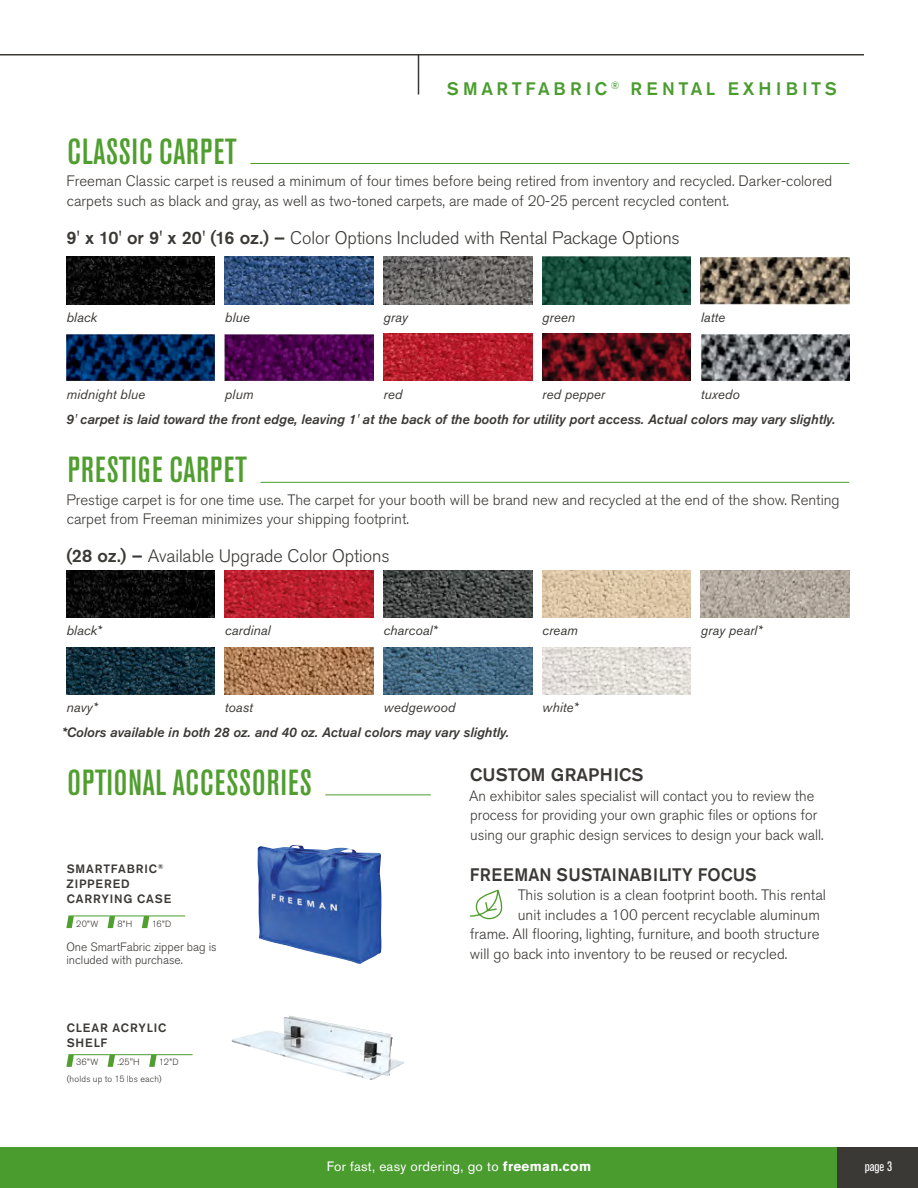
<style>
.page{position:relative;width:918px;height:1188px;background:#fff}
.page>*{position:absolute;margin:0;border:0;box-sizing:border-box;transform-origin:0 0}
.t1{font:500 condensed 36px "Akzidenz Grotesk BE";letter-spacing:.03em;color:#509e2f}
.t2{font:300 18px "Akzidenz Grotesk BE";letter-spacing:-.005em;color:#3b3936}
.t3{font:500 18px "Akzidenz Grotesk BE";letter-spacing:.2em;color:#4a9c2f}
.t4{font:500 18px "Akzidenz Grotesk BE";color:#3b3936;scale:.95 1}
.t5{font:500 18px "Akzidenz Grotesk BE";color:#3b3936}
.t6{font:300 15px/19.5px "Akzidenz Grotesk BE";color:#3b3936}
.t7{font:italic 500 13.5px "Akzidenz Grotesk BE";color:#3b3936}
.t8{font:italic 13.5px "Akzidenz Grotesk BE";color:#3b3936}
.t9{font:13.5px "Akzidenz Grotesk BE";letter-spacing:.02em;color:#fff}
.t10{font:condensed 13.5px "Akzidenz Grotesk BE";color:#fff}
.t11{font:500 12px/15px "Akzidenz Grotesk BE";letter-spacing:.07em;color:#3b3936}
.t12{font:300 12px/13.5px "Akzidenz Grotesk BE";color:#3b3936}
.t13{font:300 9px/16.5px "Akzidenz Grotesk BE";letter-spacing:.02em;color:#3d3935}
.s1{font-weight:500}
.s2{font-weight:700}
</style>
<div class="page">
<hr style="left:0;top:54px;width:864px;height:2px;background:#3b3936">
<div style="left:0;top:1148px;width:918px;height:40px;background:#4a9c2f"></div>
<hr style="left:418px;top:54px;width:1px;height:40px;background:#3b3936">
<img style="left:257px;top:845px;width:125px;height:119px">
<img style="left:232px;top:1016px;width:172px;height:64px">
<div style="left:837px;top:1148px;width:81px;height:40px;background:#3b3936"></div>
<hr style="left:250px;top:163px;width:599px;height:1px;background:#4a9c2f">
<hr style="left:260px;top:482px;width:589px;height:1px;background:#4a9c2f">
<img style="left:66px;top:257px;width:149px;height:47px">
<img style="left:225px;top:257px;width:148px;height:47px">
<img style="left:384px;top:257px;width:148px;height:47px">
<img style="left:542px;top:257px;width:149px;height:47px">
<img style="left:701px;top:257px;width:148px;height:47px">
<img style="left:66px;top:334px;width:149px;height:47px">
<img style="left:225px;top:334px;width:148px;height:47px">
<img style="left:384px;top:334px;width:148px;height:47px">
<img style="left:542px;top:334px;width:149px;height:47px">
<img style="left:701px;top:334px;width:148px;height:47px">
<img style="left:66px;top:570px;width:149px;height:48px">
<img style="left:225px;top:570px;width:148px;height:48px">
<img style="left:384px;top:570px;width:148px;height:48px">
<img style="left:542px;top:570px;width:149px;height:48px">
<img style="left:701px;top:570px;width:148px;height:48px">
<img style="left:66px;top:647px;width:149px;height:47px">
<img style="left:225px;top:647px;width:148px;height:47px">
<img style="left:384px;top:647px;width:148px;height:47px">
<img style="left:542px;top:647px;width:149px;height:47px">
<hr style="left:325px;top:795px;width:106px;height:1px;background:#4a9c2f">
<hr style="left:69px;top:916px;width:116px;height:1px;background:#4a9c2f">
<hr style="left:69px;top:1054px;width:124px;height:1px;background:#4a9c2f">
<svg style="left:66px;top:916px;width:8px;height:12px"></svg>
<svg style="left:108px;top:916px;width:7px;height:12px"></svg>
<svg style="left:142px;top:916px;width:7px;height:12px"></svg>
<svg style="left:66px;top:1055px;width:8px;height:12px"></svg>
<svg style="left:108px;top:1055px;width:7px;height:12px"></svg>
<svg style="left:149px;top:1055px;width:8px;height:12px"></svg>
<svg style="left:470px;top:889px;width:33px;height:31px"></svg>
<p class="t3" style="left:447px;top:77px;width:392px">SMARTFABRIC <sup>®</sup> RENTAL EXHIBITS</p>
<h1 class="t1" style="left:67px;top:131px;width:171px">CLASSIC CARPET</h1>
<p class="t6" style="left:67px;top:171px;width:767px">Freeman Classic carpet is reused a minimum of four times before being retired from inventory and recycled. Darker-colored carpets such as black and gray, as well as two-toned carpets, are made of 20-25 percent recycled content.</p>
<p class="t2" style="left:67px;top:227px;width:615px"><span class="s1">9' x 10' or 9' x 20' (16 oz.) –</span> Color Options Included with Rental Package Options</p>
<p class="t8" style="left:66px;top:309px;width:32px">black</p>
<p class="t8" style="left:225px;top:309px;width:27px">blue</p>
<p class="t8" style="left:384px;top:309px;width:26px">gray</p>
<p class="t8" style="left:542px;top:309px;width:34px">green</p>
<p class="t8" style="left:701px;top:309px;width:26px">latte</p>
<p class="t8" style="left:66px;top:386px;width:80px">midnight blue</p>
<p class="t8" style="left:225px;top:386px;width:30px">plum</p>
<p class="t8" style="left:384px;top:386px;width:20px">red</p>
<p class="t8" style="left:542px;top:386px;width:64px">red pepper</p>
<p class="t8" style="left:701px;top:386px;width:40px">tuxedo</p>
<p class="t7" style="left:66px;top:411px;width:770px">9' carpet is laid toward the front edge, leaving 1' at the back of the booth for utility port access. Actual colors may vary slightly.</p>
<h1 class="t1" style="left:68px;top:450px;width:181px">PRESTIGE CARPET</h1>
<p class="t6" style="left:67px;top:490px;width:775px">Prestige carpet is for one time use. The carpet for your booth will be brand new and recycled at the end of the show. Renting carpet from Freeman minimizes your shipping footprint.</p>
<p class="t2" style="left:67px;top:546px;width:325px"><span class="s1">(28 oz.) –</span> Available Upgrade Color Options</p>
<p class="t8" style="left:66px;top:622px;width:37px">black*</p>
<p class="t8" style="left:225px;top:622px;width:47px">cardinal</p>
<p class="t8" style="left:384px;top:622px;width:55px">charcoal*</p>
<p class="t8" style="left:542px;top:622px;width:37px">cream</p>
<p class="t8" style="left:701px;top:622px;width:63px">gray pearl*</p>
<p class="t8" style="left:66px;top:699px;width:33px">navy*</p>
<p class="t8" style="left:225px;top:699px;width:29px">toast</p>
<p class="t8" style="left:384px;top:699px;width:73px">wedgewood</p>
<p class="t8" style="left:542px;top:699px;width:37px">white*</p>
<p class="t7" style="left:62px;top:725px;width:449px">*Colors available in both 28 oz. and 40 oz. Actual colors may vary slightly.</p>
<h1 class="t1" style="left:68px;top:762px;width:246px">OPTIONAL ACCESSORIES</h1>
<p class="t5" style="left:470px;top:764px;width:175px">CUSTOM GRAPHICS</p>
<p class="t6" style="left:469px;top:786px;width:356px">An exhibitor sales specialist will contact you to review the process for providing your own graphic files or options for using our graphic design services to design your back wall.</p>
<p class="t4" style="left:470px;top:864px;width:303px">FREEMAN SUSTAINABILITY FOCUS</p>
<p class="t6" style="left:518px;top:886px;width:310px">This solution is a clean footprint booth. This rental</p>
<p class="t6" style="left:518px;top:905px;width:304px">unit includes a 100 percent recyclable aluminum</p>
<p class="t6" style="left:470px;top:925px;width:351px">frame. All flooring, lighting, furniture, and booth structure</p>
<p class="t6" style="left:470px;top:944px;width:319px">will go back into inventory to be reused or recycled.</p>
<p class="t11" style="left:67px;top:861px;width:106px">SMARTFABRIC<sup>®<br></sup>ZIPPERED<br>CARRYING CASE</p>
<p class="t13" style="left:76px;top:915px;width:24px">20”W</p>
<p class="t13" style="left:117px;top:915px;width:17px">8”H</p>
<p class="t13" style="left:152px;top:915px;width:21px">16”D</p>
<p class="t12" style="left:66px;top:940px;width:152px">One SmartFabric zipper bag is included with purchase.</p>
<p class="t11" style="left:67px;top:1020px;width:101px">CLEAR ACRYLIC<br>SHELF</p>
<p class="t13" style="left:76px;top:1054px;width:24px">36”W</p>
<p class="t13" style="left:117px;top:1054px;width:24px">.25"H</p>
<p class="t13" style="left:67px;top:1054px;width:113px;text-indent:92px">12”D (holds up to 15 lbs each)</p>
<p class="t9" style="left:327px;top:1159px;width:266px">For fast, easy ordering, go to <span class="s2">freeman.com</span></p>
<p class="t10" style="left:865px;top:1159px;width:29px">page 3</p>
</div>
